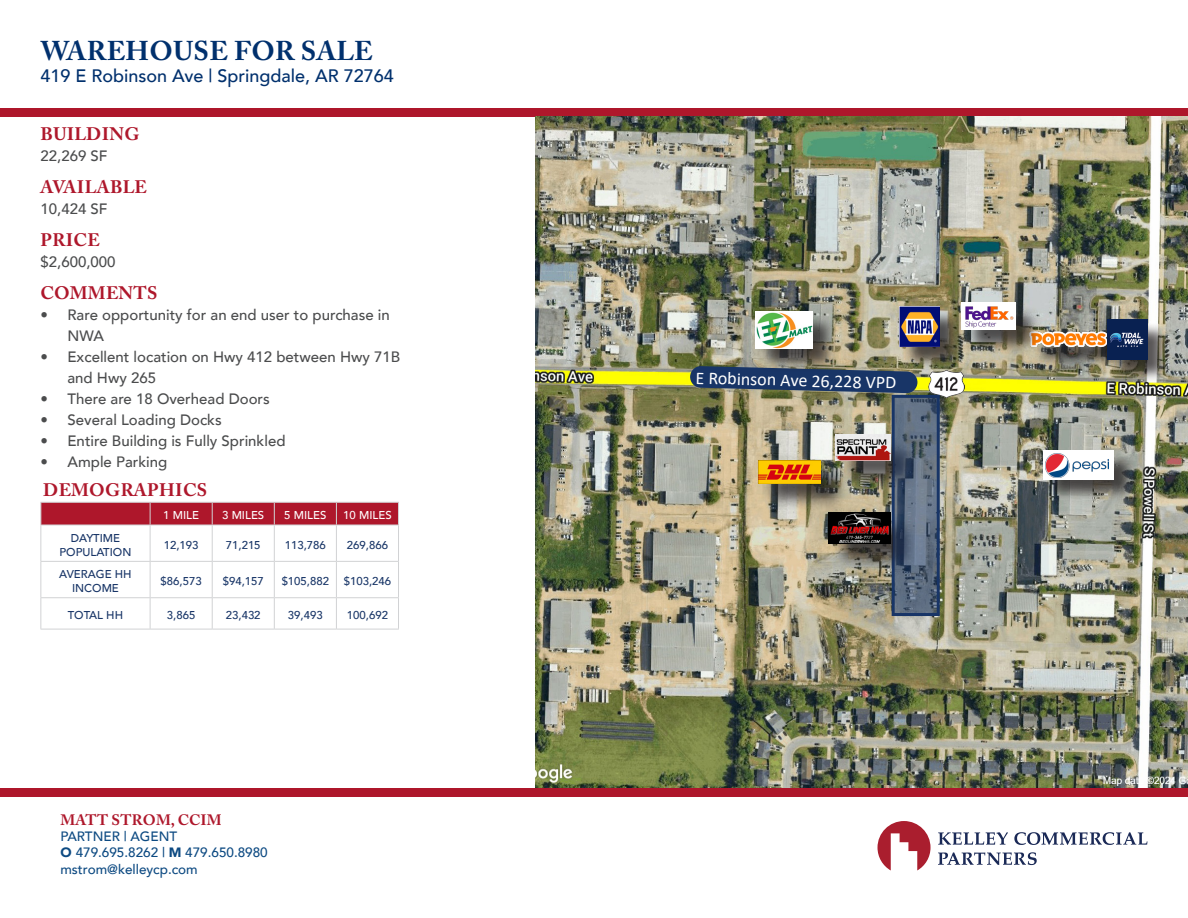
<style>
.page{position:relative;width:1188px;height:918px;background:#fff}
.page>*{position:absolute;margin:0;border:0;box-sizing:border-box;transform-origin:0 0}
.t1{font:700 27px "Adobe Caslon Pro";letter-spacing:.015em;color:#00306d}
.Subhead_-_Red{font:700 18px "Adobe Caslon Pro";letter-spacing:.015em;color:#ae172b}
.t2{font:500 18px "Avenir";color:#00306d}
.Property_Name_Address{font:18px "Calibri";color:#fff}
.Body_-_Bullet_List{font:500 15px/21px "Avenir";color:#4b4c4d}
.Body_Copy{font:500 15px "Avenir";color:#4b4c4d}
.t3{font:700 15px "Adobe Caslon Pro";letter-spacing:.015em;color:#ae172b}
.t4{font:500 13.5px/16.2px "Avenir";color:#0d4a82}
.t5{font:500 11.4px/13.6px "Avenir";color:#183567;text-align:center}
.t6{font:500 11.4px "Avenir";color:#fff}
.s1{font-weight:900}
</style>
<div class="page">
<svg style="left:878px;top:821px;width:53px;height:49px"></svg>
<svg style="left:938px;top:832px;width:70px;height:13px"></svg>
<svg style="left:1014px;top:832px;width:134px;height:13px"></svg>
<svg style="left:938px;top:852px;width:99px;height:13px"></svg>
<div style="left:0;top:108px;width:1188px;height:9px;background:#ae172b"></div>
<div style="left:0;top:788px;width:1188px;height:8px;background:#ae172b"></div>
<img style="left:536px;top:117px;width:652px;height:671px">
<svg style="left:690px;top:366px;width:228px;height:27px;background:#2f4666"></svg>
<img style="left:929px;top:366px;width:35px;height:35px">
<div style="left:892px;top:395px;width:48px;height:221px;border:3px solid #183567"></div>
<div style="left:1033px;top:334px;width:97px;height:35px;background:#231f20;opacity:.75"></div>
<img style="left:1040px;top:330px;width:68px;height:19px">
<div style="left:1110px;top:322px;width:61px;height:61px;background:#231f20;opacity:.75"></div>
<img style="left:1108px;top:320px;width:40px;height:40px">
<div style="left:1046px;top:452px;width:90px;height:49px;background:#231f20;opacity:.75"></div>
<div style="left:1043px;top:450px;width:70px;height:29px;background:#fff"></div>
<img style="left:1045px;top:454px;width:63px;height:24px">
<div style="left:964px;top:305px;width:76px;height:50px;background:#231f20;opacity:.75"></div>
<img style="left:961px;top:302px;width:54px;height:28px">
<div style="left:902px;top:309px;width:61px;height:60px;background:#231f20;opacity:.75"></div>
<img style="left:900px;top:306px;width:40px;height:41px">
<div style="left:761px;top:463px;width:87px;height:47px;background:#231f20;opacity:.75"></div>
<img style="left:758px;top:460px;width:63px;height:23px">
<div style="left:758px;top:314px;width:79px;height:58px;background:#231f20;opacity:.75"></div>
<img style="left:755px;top:311px;width:57px;height:37px">
<div style="left:832px;top:516px;width:86px;height:55px;background:#231f20;opacity:.75"></div>
<img style="left:828px;top:513px;width:63px;height:31px">
<div style="left:839px;top:438px;width:81px;height:52px;background:#231f20;opacity:.75"></div>
<img style="left:836px;top:434px;width:55px;height:27px">
<svg style="left:40px;top:502px;width:359px;height:23px;background:#b02537"></svg>
<hr style="left:40px;top:525px;width:110px;height:1px;background:#d1d2d4">
<hr style="left:40px;top:525px;width:1px;height:36px;background:#d1d2d4">
<hr style="left:150px;top:525px;width:62px;height:1px;background:#d1d2d4">
<hr style="left:150px;top:525px;width:1px;height:36px;background:#d1d2d4">
<hr style="left:212px;top:525px;width:62px;height:1px;background:#d1d2d4">
<hr style="left:212px;top:525px;width:1px;height:36px;background:#d1d2d4">
<hr style="left:274px;top:525px;width:62px;height:1px;background:#d1d2d4">
<hr style="left:274px;top:525px;width:1px;height:36px;background:#d1d2d4">
<hr style="left:336px;top:525px;width:63px;height:1px;background:#d1d2d4">
<hr style="left:336px;top:525px;width:1px;height:36px;background:#d1d2d4">
<hr style="left:398px;top:525px;width:1px;height:36px;background:#d1d2d4">
<hr style="left:40px;top:561px;width:110px;height:1px;background:#d1d2d4">
<hr style="left:40px;top:562px;width:1px;height:35px;background:#d1d2d4">
<hr style="left:150px;top:561px;width:62px;height:1px;background:#d1d2d4">
<hr style="left:150px;top:562px;width:1px;height:35px;background:#d1d2d4">
<hr style="left:212px;top:561px;width:62px;height:1px;background:#d1d2d4">
<hr style="left:212px;top:562px;width:1px;height:35px;background:#d1d2d4">
<hr style="left:274px;top:561px;width:62px;height:1px;background:#d1d2d4">
<hr style="left:274px;top:562px;width:1px;height:35px;background:#d1d2d4">
<hr style="left:336px;top:561px;width:63px;height:1px;background:#d1d2d4">
<hr style="left:336px;top:562px;width:1px;height:35px;background:#d1d2d4">
<hr style="left:398px;top:562px;width:1px;height:35px;background:#d1d2d4">
<hr style="left:40px;top:597px;width:110px;height:1px;background:#d1d2d4">
<hr style="left:40px;top:598px;width:1px;height:31px;background:#d1d2d4">
<hr style="left:150px;top:597px;width:62px;height:1px;background:#d1d2d4">
<hr style="left:150px;top:598px;width:1px;height:31px;background:#d1d2d4">
<hr style="left:212px;top:597px;width:62px;height:1px;background:#d1d2d4">
<hr style="left:212px;top:598px;width:1px;height:31px;background:#d1d2d4">
<hr style="left:274px;top:597px;width:62px;height:1px;background:#d1d2d4">
<hr style="left:274px;top:598px;width:1px;height:31px;background:#d1d2d4">
<hr style="left:336px;top:597px;width:63px;height:1px;background:#d1d2d4">
<hr style="left:336px;top:598px;width:1px;height:31px;background:#d1d2d4">
<hr style="left:398px;top:598px;width:1px;height:31px;background:#d1d2d4">
<hr style="left:40px;top:629px;width:110px;height:1px;background:#d1d2d4">
<hr style="left:150px;top:629px;width:62px;height:1px;background:#d1d2d4">
<hr style="left:212px;top:629px;width:62px;height:1px;background:#d1d2d4">
<hr style="left:274px;top:629px;width:62px;height:1px;background:#d1d2d4">
<hr style="left:336px;top:629px;width:63px;height:1px;background:#d1d2d4">
<svg style="left:893px;top:396px;width:45px;height:219px;background:#536379"></svg>
<h1 class="t1" style="left:41px;top:35px;width:334px">WAREHOUSE FOR SALE</h1>
<p class="t2" style="left:40px;top:60px;width:355px">419 E Robinson Ave | Springdale, AR 72764</p>
<p class="Subhead_-_Red" style="left:41px;top:123px;width:100px">BUILDING</p>
<p class="Body_Copy" style="left:40px;top:143px;width:68px">22,269 SF</p>
<p class="Subhead_-_Red" style="left:41px;top:176px;width:108px">AVAILABLE</p>
<p class="Body_Copy" style="left:40px;top:196px;width:68px">10,424 SF</p>
<p class="Subhead_-_Red" style="left:41px;top:229px;width:61px">PRICE</p>
<p class="Body_Copy" style="left:40px;top:249px;width:77px">$2,600,000</p>
<p class="Subhead_-_Red" style="left:41px;top:282px;width:118px">COMMENTS</p>
<p class="Body_-_Bullet_List" style="left:68px;top:304px;width:324px;text-indent:-27px">• Rare opportunity for an end user to purchase in<br>NWA</p>
<p class="Body_-_Bullet_List" style="left:68px;top:346px;width:334px;text-indent:-27px">• Excellent location on Hwy 412 between Hwy 71B and Hwy 265</p>
<p class="Body_-_Bullet_List" style="left:40px;top:388px;width:231px">• There are 18 Overhead Doors</p>
<p class="Body_-_Bullet_List" style="left:40px;top:409px;width:183px">• Several Loading Docks</p>
<p class="Body_-_Bullet_List" style="left:40px;top:430px;width:247px">• Entire Building is Fully Sprinkled</p>
<p class="Body_-_Bullet_List" style="left:40px;top:451px;width:128px">• Ample Parking</p>
<p class="Subhead_-_Red" style="left:43px;top:480px;width:165px">DEMOGRAPHICS</p>
<p class="t5" style="left:71px;top:531px;width:51px">DAYTIME</p>
<p class="t5" style="left:59px;top:544px;width:73px">POPULATION</p>
<p class="t6" style="left:163px;top:505px;width:37px">1 MILE</p>
<p class="t6" style="left:222px;top:505px;width:44px">3 MILES</p>
<p class="t6" style="left:284px;top:505px;width:44px">5 MILES</p>
<p class="t6" style="left:343px;top:505px;width:50px">10 MILES</p>
<p class="t5" style="left:164px;top:537px;width:36px">12,193</p>
<p class="t5" style="left:226px;top:537px;width:36px">71,215</p>
<p class="t5" style="left:285px;top:537px;width:43px">113,786</p>
<p class="t5" style="left:347px;top:537px;width:43px">269,866</p>
<p class="t5" style="left:59px;top:567px;width:74px">AVERAGE HH<br>INCOME</p>
<p class="t5" style="left:161px;top:574px;width:43px">$86,573</p>
<p class="t5" style="left:223px;top:574px;width:43px">$94,157</p>
<p class="t5" style="left:282px;top:574px;width:49px">$105,882</p>
<p class="t5" style="left:344px;top:574px;width:49px">$103,246</p>
<p class="t5" style="left:68px;top:608px;width:57px">TOTAL HH</p>
<p class="t5" style="left:167px;top:608px;width:30px">3,865</p>
<p class="t5" style="left:226px;top:608px;width:36px">23,432</p>
<p class="t5" style="left:288px;top:608px;width:36px">39,493</p>
<p class="t5" style="left:347px;top:608px;width:43px">100,692</p>
<p class="t3" style="left:61px;top:811px;width:163px">MATT STROM, CCIM</p>
<p class="t4" style="left:60px;top:828px;width:209px">PARTNER | AGENT<br><span class="s1">O</span> 479.695.8262 | <span class="s1">M</span> 479.650.8980 mstrom@kelleycp.com</p>
<p class="Property_Name_Address" style="left:696px;top:366px;width:202px;rotate:1deg">E Robinson Ave 26,228 VPD</p>
</div>
